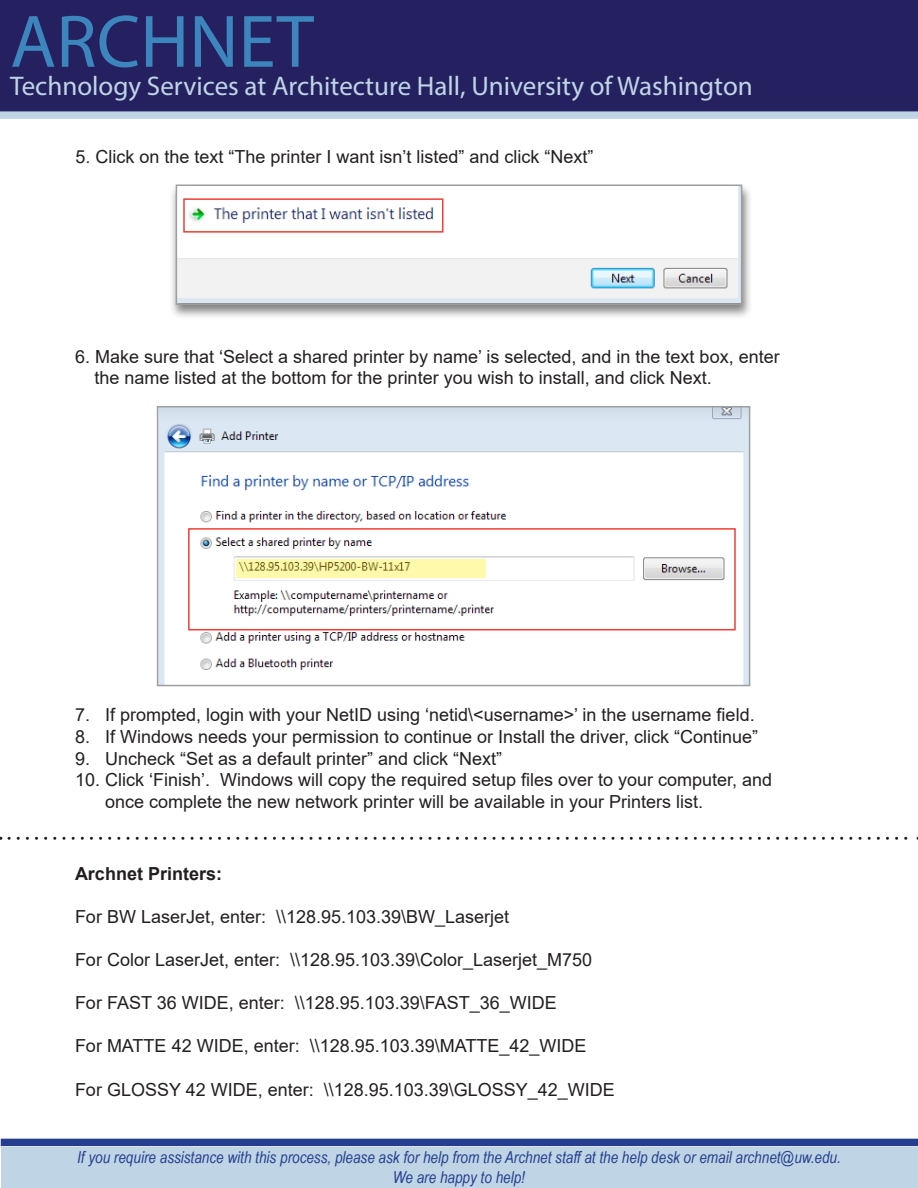
<style>
.page{position:relative;width:918px;height:1188px;background:#fff}
.page>*{position:absolute;margin:0;border:0;box-sizing:border-box;transform-origin:0 0}
.t1{font:75px "Myriad Pro";color:#3d85bd}
.t2{font:27px "Myriad Pro";color:#bfd5e5}
.t3{font:18px/21.6px "Arial";color:#231f20}
.t4{font:700 18px "Arial";color:#231f20}
.t5{font:italic 16.5px "Arial Narrow";color:#253f8e}
</style>
<div class="page">
<div style="left:0;top:0;width:918px;height:115px;background:#252161"></div>
<div style="left:0;top:111px;width:918px;height:8px;background:#bfd5e5"></div>
<div style="left:1px;top:1139px;width:917px;height:7px;background:#253f8e"></div>
<div style="left:2px;top:1148px;width:916px;height:40px;background:#bfd5e5"></div>
<img style="left:160px;top:409px;width:587px;height:274px">
<div style="left:157px;top:406px;width:593px;height:280px;border:2px solid #9d9fa2"></div>
<div style="left:188px;top:528px;width:548px;height:102px;border:2px solid #ee3e34"></div>
<img style="left:236px;top:559px;width:249px;height:19px">
<svg style="left:9px;top:837px;width:909px;height:3px"></svg>
<div style="left:169px;top:184px;width:584px;height:136px;background:#231f20;opacity:.57"></div>
<img style="left:179px;top:188px;width:560px;height:114px">
<div style="left:176px;top:185px;width:566px;height:120px;border:2px solid #9d9fa2"></div>
<div style="left:183px;top:198px;width:261px;height:35px;border:2px solid #ee3e34"></div>
<p class="t1" style="left:10px;top:-5px;width:305px">ARCHNET</p>
<p class="t2" style="left:10px;top:69px;width:744px">Technology Services at Architecture Hall, University of Washington</p>
<p class="t3" style="left:75px;top:145px;width:520px">5. Click on the text “The printer I want isn’t listed” and click “Next”</p>
<p class="t3" style="left:94px;top:345px;width:687px;text-indent:-20px">6. Make sure that ‘Select a shared printer by name’ is selected, and in the text box, enter the name listed at the bottom for the printer you wish to install, and click Next.</p>
<p class="t3" style="left:75px;top:704px;width:681px">7. If prompted, login with your NetID using ‘netid\&lt;username&gt;’ in the username field.</p>
<p class="t3" style="left:75px;top:726px;width:685px">8. If Windows needs your permission to continue or Install the driver, click “Continue”</p>
<p class="t3" style="left:75px;top:747px;width:429px">9. Uncheck “Set as a default printer” and click “Next”</p>
<p class="t3" style="left:105px;top:769px;width:669px;text-indent:-30px">10. Click ‘Finish’. Windows will copy the required setup files over to your computer, and once complete the new network printer will be available in your Printers list.</p>
<p class="t4" style="left:75px;top:861px;width:149px">Archnet Printers:</p>
<p class="t3" style="left:75px;top:906px;width:436px">For BW LaserJet, enter: \\128.95.103.39\BW_Laserjet</p>
<p class="t3" style="left:75px;top:949px;width:519px">For Color LaserJet, enter: \\128.95.103.39\Color_Laserjet_M750</p>
<p class="t3" style="left:75px;top:992px;width:483px">For FAST 36 WIDE, enter: \\128.95.103.39\FAST_36_WIDE</p>
<p class="t3" style="left:75px;top:1035px;width:513px">For MATTE 42 WIDE, enter: \\128.95.103.39\MATTE_42_WIDE</p>
<p class="t3" style="left:75px;top:1078px;width:541px">For GLOSSY 42 WIDE, enter: \\128.95.103.39\GLOSSY_42_WIDE</p>
<p class="t5" style="left:77px;top:1145px;width:765px">If you require assistance with this process, please ask for help from the Archnet staff at the help desk or email archnet@uw.edu.</p>
<p class="t5" style="left:393px;top:1165px;width:134px">We are happy to help!</p>
</div>
